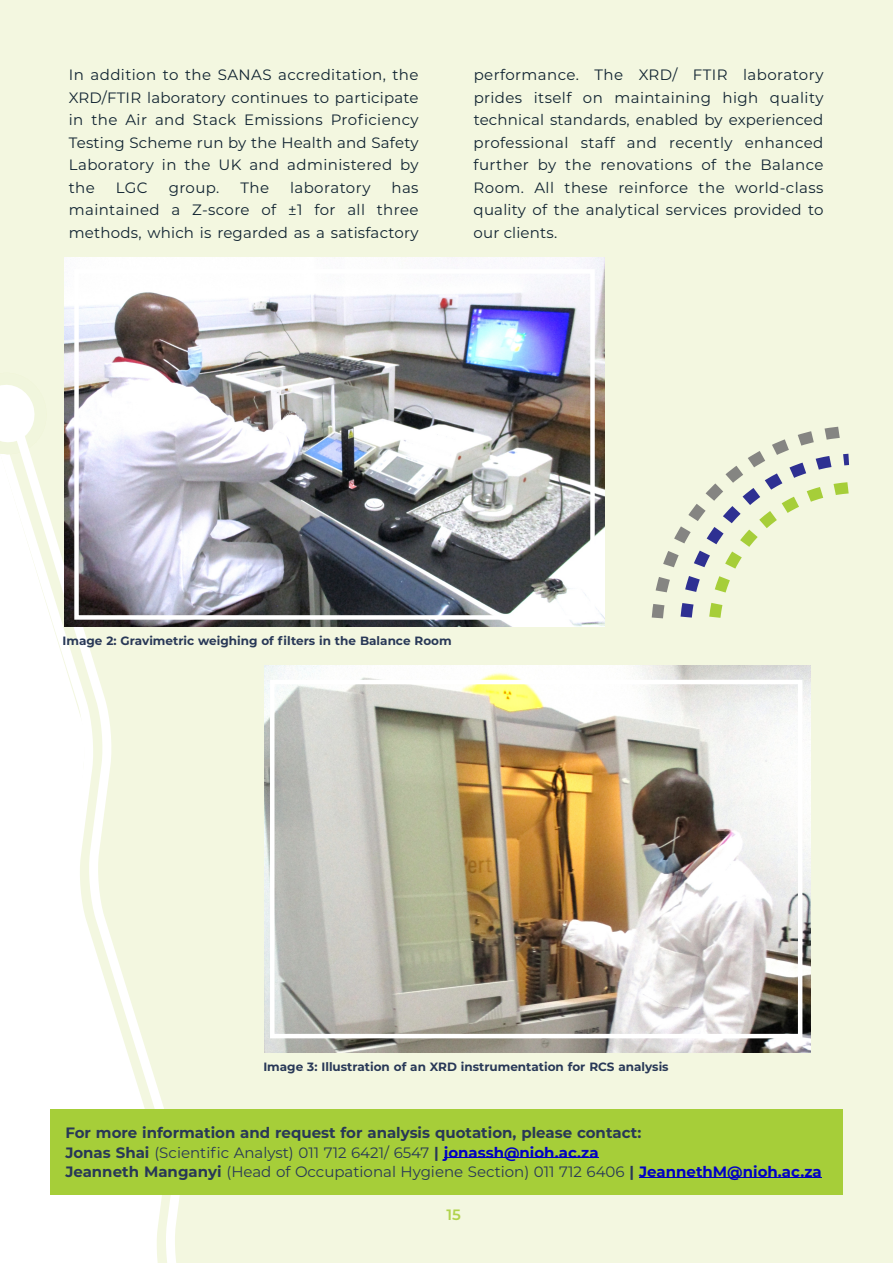
<style>
.page{position:relative;width:893px;height:1263px;background:#f3f7e0}
.page>*{position:absolute;margin:0;border:0;box-sizing:border-box;transform-origin:0 0}
.t1{font:15px/22.5px "Montserrat";letter-spacing:.015em;color:#102331;text-align:justify}
.t2{font:700 15px/19.5px "Montserrat";color:#283857}
.t3{font:600 15px "Montserrat";color:#a6ce39}
.t4{font:700 12px "Montserrat";color:#283857}
.s1{font-weight:400}
.s2{color:#0000c4}
</style>
<div class="page">
<svg style="left:0;top:378px;width:64px;height:885px"></svg>
<svg style="left:0;top:360px;width:54px;height:107px"></svg>
<svg style="left:7px;top:420px;width:181px;height:843px"></svg>
<div style="left:50px;top:1109px;width:792px;height:85px;background:#a6ce39"></div>
<img style="left:264px;top:666px;width:547px;height:386px">
<div style="left:270px;top:680px;width:532px;height:358px;border:4px solid #fff"></div>
<hr style="left:444px;top:1157px;width:155px;height:1px;background:#0000c4">
<hr style="left:647px;top:1177px;width:175px;height:1px;background:#0000c4">
<img style="left:64px;top:258px;width:541px;height:369px">
<div style="left:74px;top:269px;width:521px;height:351px;border:4px solid #fff"></div>
<svg style="left:652px;top:427px;width:197px;height:191px;background:#e4e9d3"></svg>
<p class="t1" style="left:69px;top:64px;width:351px">In addition to the SANAS accreditation, the XRD/FTIR laboratory continues to participate in the Air and Stack Emissions Proficiency Testing Scheme run by the Health and Safety Laboratory in the UK and administered by the</p>
<p class="t1" style="left:69px;top:176px;width:351px;text-indent:323px">has maintained a Z-score of ±1 for all three methods, which is regarded as a satisfactory</p>
<p class="t1" style="left:116px;top:176px;width:33px">LGC</p>
<p class="t1" style="left:169px;top:176px;width:52px">group.</p>
<p class="t1" style="left:240px;top:176px;width:30px">The</p>
<p class="t1" style="left:290px;top:176px;width:82px">laboratory</p>
<p class="t1" style="left:474px;top:64px;width:351px">performance. The XRD/ FTIR laboratory prides itself on maintaining high quality technical standards, enabled by experienced professional staff and recently enhanced further by the renovations of the Balance Room. All these reinforce the world-class quality of the analytical services provided to our clients.</p>
<p class="t4" style="left:62px;top:633px;width:391px">Image 2: Gravimetric weighing of filters in the Balance Room</p>
<p class="t4" style="left:263px;top:1059px;width:407px">Image 3: Illustration of an XRD instrumentation for RCS analysis</p>
<p class="t2" style="left:65px;top:1123px;width:758px">For more information and request for analysis quotation, please contact:<br>Jonas Shai <span class="s1">(Scientific Analyst) 011 712 6421/ 6547</span> | <span class="s2">jonassh@nioh.ac.za<br></span>Jeanneth Manganyi <span class="s1">(Head of Occupational Hygiene Section) 011 712 6406</span> | <span class="s2">JeannethM@nioh.ac.za</span></p>
<p class="t3" style="left:446px;top:1206px;width:16px">15</p>
</div>
